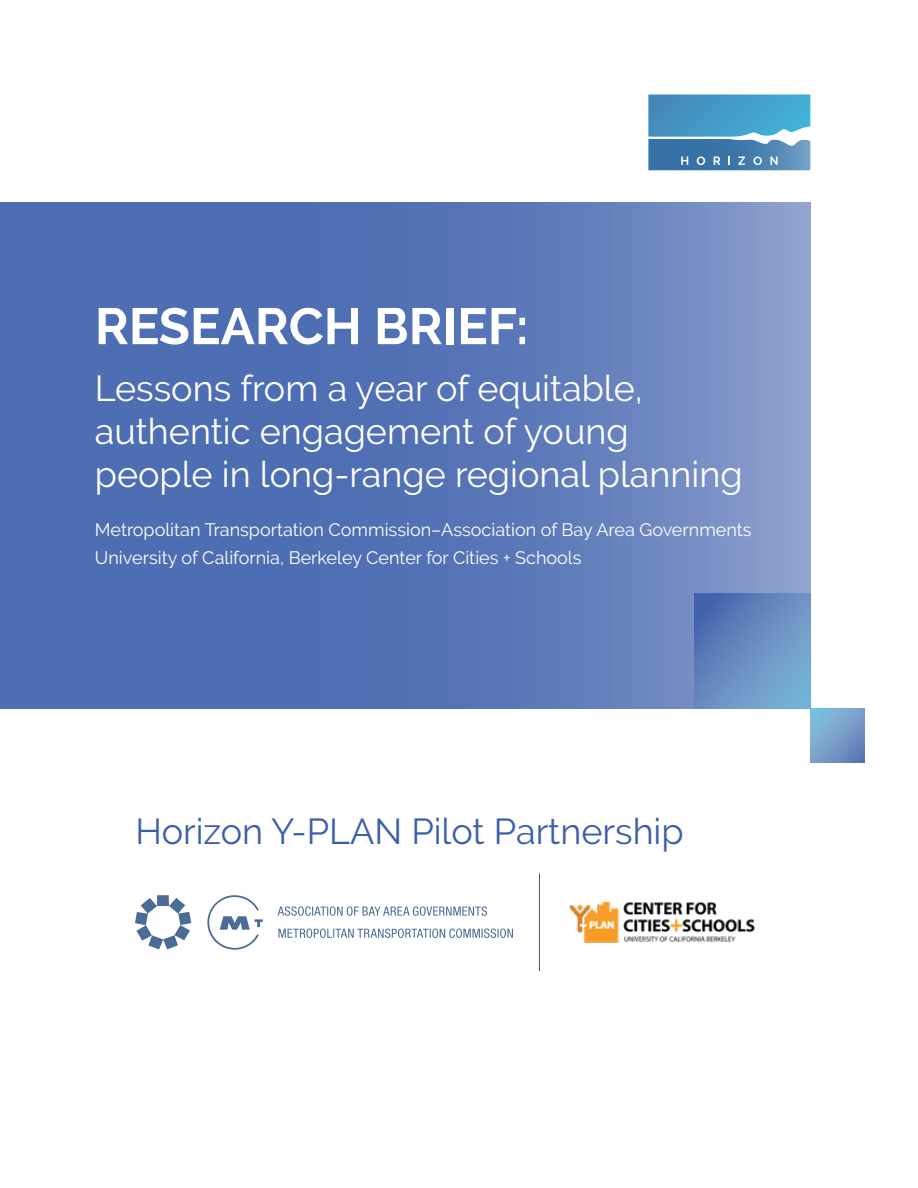
<style>
.page{position:relative;width:918px;height:1188px;background:#fff}
.page>*{position:absolute;margin:0;border:0;box-sizing:border-box;transform-origin:0 0}
.t1{font:700 51px "Raleway";color:#fff}
.t2{font:36px/43.2px "Raleway";color:#fff}
.t3{font:36px "Raleway";color:#3b5eab}
.t4{font:18px/28.3px "Raleway";color:#fff}
</style>
<div class="page">
<svg style="left:0;top:202px;width:810px;height:507px;background:#5a78b8"></svg>
<svg style="left:648px;top:94px;width:162px;height:76px;background:#569ac3"></svg>
<svg style="left:695px;top:593px;width:115px;height:116px;background:#668dc1"></svg>
<svg style="left:810px;top:709px;width:54px;height:54px;background:#779eca"></svg>
<svg style="left:278px;top:929px;width:235px;height:9px"></svg>
<svg style="left:278px;top:906px;width:209px;height:10px"></svg>
<svg style="left:207px;top:895px;width:56px;height:54px"></svg>
<svg style="left:135px;top:895px;width:56px;height:54px"></svg>
<hr style="left:539px;top:873px;width:1px;height:98px;background:#52575a">
<img style="left:569px;top:901px;width:186px;height:42px">
<h1 class="t1" style="left:95px;top:297px;width:435px">RESEARCH BRIEF:</h1>
<h2 class="t2" style="left:95px;top:366px;width:649px">Lessons from a year of equitable, authentic engagement of young people in long-range regional planning</h2>
<p class="t4" style="left:95px;top:515px;width:658px">Metropolitan Transportation Commission–Association of Bay Area Governments<br>University of California, Berkeley Center for Cities + Schools</p>
<h2 class="t3" style="left:135px;top:810px;width:550px">Horizon Y-PLAN Pilot Partnership</h2>
</div>
